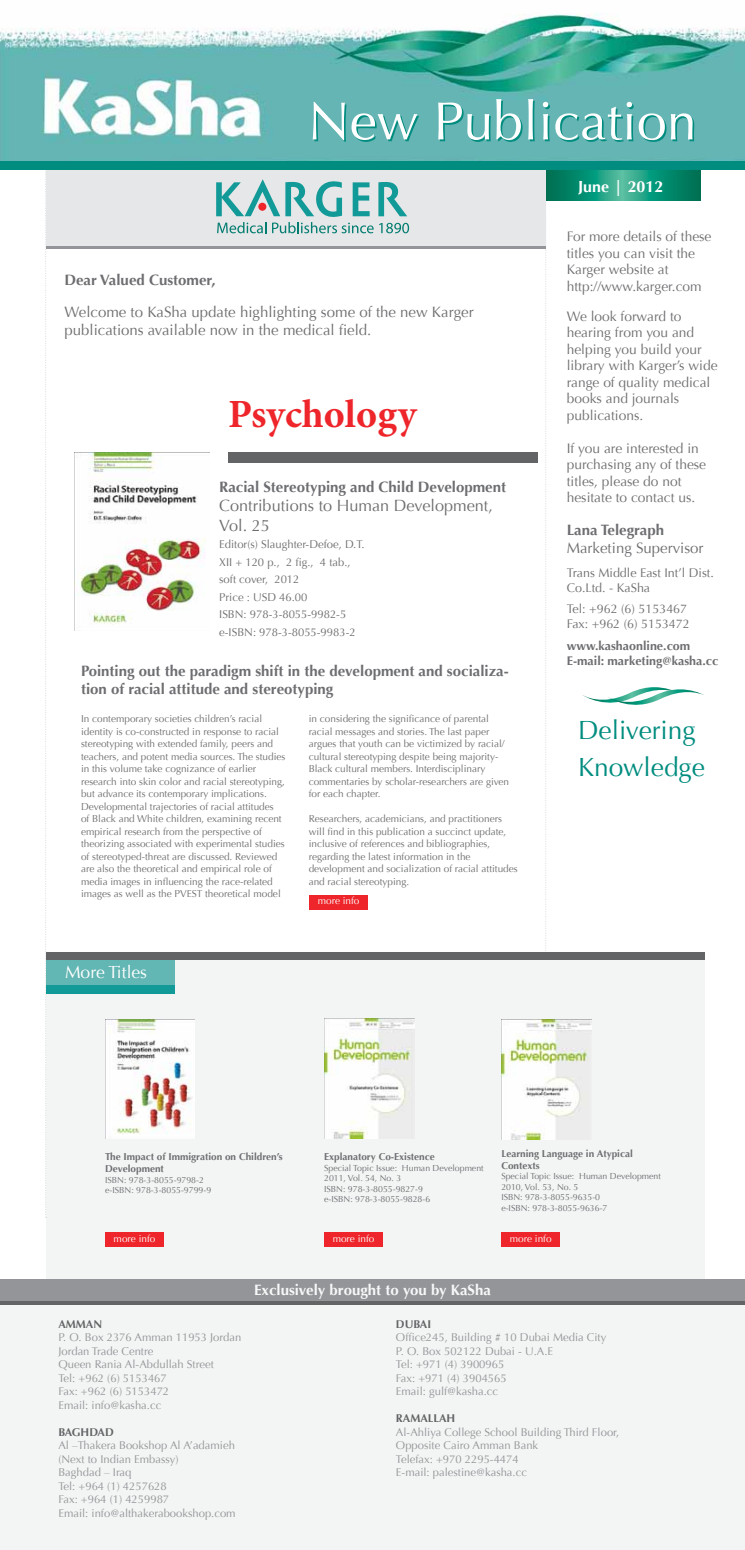
<style>
.page{position:relative;width:745px;height:1550px;background:#fff}
.page>*{position:absolute;margin:0;border:0;box-sizing:border-box;transform-origin:0 0}
.t1{font:53.75px "Optima";color:#fff}
.t2{font:700 40px "Minion Pro";color:#ee252a}
.t3{font:26.25px/36.6px "Optima";color:#008d7f}
.t4{font:17.5px "Optima";color:#fff}
.t5{font:16.25px/19.5px "Optima";color:#6d6e71}
.t6{font:700 16px "Optima";color:#fff}
.t7{font:700 15px "Optima";color:#6d6e71}
.t8{font:15px/18px "Optima";color:#6d6e71}
.t9{font:700 15px "Optima";color:#f8f8f9}
.t10{font:13.75px/16.5px "Optima";color:#6d6e71}
.t11{font:12.5px/15px "Optima";color:#6d6e71}
.t12{font:700 12.5px/15px "Optima";color:#6d6e71}
.t13{font:11.25px/13.5px "Optima";color:#939598}
.t14{font:11.25px/17.5px "Optima";color:#6d6e71}
.t15{font:700 11.25px "Optima";color:#636466}
.t16{font:700 11.25px "Optima";letter-spacing:-.02em;color:#636466}
.t17{font:10px/12.5px "Optima";color:#6d6e71}
.t18{font:700 10px/12px "Optima";color:#6d6e71}
.t19{font:10px "Optima";color:#fff}
.t20{font:8.75px/10.5px "Optima";color:#6d6e71}
</style>
<div class="page">
<div style="left:46px;top:960px;width:658px;height:346px;background:#f3f4f4"></div>
<img style="left:0;top:14px;width:744px;height:147px">
<svg style="left:545px;top:200px;width:1px;height:751px"></svg>
<svg style="left:45px;top:172px;width:2px;height:1046px"></svg>
<svg style="left:545px;top:170px;width:154px;height:30px"></svg>
<div style="left:46px;top:170px;width:499px;height:77px;background:#e6e7e8"></div>
<svg style="left:216px;top:179px;width:193px;height:54px"></svg>
<hr style="left:46px;top:247px;width:499px;height:2px;background:#939598">
<div style="left:0;top:161px;width:744px;height:9px;background:#008d7f"></div>
<div style="left:46px;top:960px;width:129px;height:25px;background:#62b6b3"></div>
<div style="left:46px;top:985px;width:129px;height:9px;background:#119a97"></div>
<svg style="left:582px;top:687px;width:122px;height:18px"></svg>
<div style="left:0;top:1305px;width:744px;height:245px;background:#f3f4f4"></div>
<div style="left:0;top:1280px;width:744px;height:25px;background:#939598"></div>
<hr style="left:0;top:1301px;width:744px;height:4px;background:#636466">
<div style="left:46px;top:952px;width:658px;height:7px;background:#636466"></div>
<div style="left:228px;top:452px;width:309px;height:10px;background:#636466"></div>
<img style="left:105px;top:1020px;width:89px;height:119px">
<div style="left:324px;top:1233px;width:58px;height:14px;background:#ee252a"></div>
<div style="left:105px;top:1233px;width:59px;height:14px;background:#ee252a"></div>
<img style="left:324px;top:1019px;width:90px;height:120px">
<div style="left:501px;top:1233px;width:58px;height:14px;background:#ee252a"></div>
<img style="left:501px;top:1020px;width:90px;height:120px">
<img style="left:75px;top:452px;width:134px;height:173px">
<div style="left:309px;top:895px;width:59px;height:14px;background:#ee252a"></div>
<h1 class="t1" style="left:307px;top:90px;width:390px">New Publication</h1>
<h3 class="t7" style="left:64px;top:271px;width:152px">Dear Valued Customer,</h3>
<h3 class="t8" style="left:64px;top:303px;width:410px">Welcome to KaSha update highlighting some of the new Karger publications available now in the medical field.</h3>
<h2 class="t2" style="left:228px;top:386px;width:190px">Psychology</h2>
<h3 class="t7" style="left:219px;top:478px;width:288px">Racial Stereotyping and Child Development</h3>
<h3 class="t5" style="left:219px;top:496px;width:275px">Contributions to Human Development,<br>Vol. 25</h3>
<p class="t14" style="left:219px;top:536px;width:147px">Editor s( ) Slaughter-Defoe D, .T.</p>
<p class="t14" style="left:219px;top:553px;width:133px">XII + 120 p 2., fig 4., tab.,</p>
<p class="t14" style="left:274px;top:571px;width:27px">2012</p>
<p class="t14" style="left:219px;top:571px;width:138px">soft cover,<br>Price : USD 46.00<br>ISBN: 978-3-8055-9982-5<br>-e ISBN: 978-3-8055-9983-2</p>
<h3 class="t7" style="left:81px;top:662px;width:429px">Pointing out the paradigm shift in the development and socializa-</h3>
<h3 class="t7" style="left:81px;top:680px;width:254px">tion of racial attitude and stereotyping</h3>
<p class="t17" style="left:81px;top:713px;width:206px">In contemporary societies children s’ racial identity is co-constructed in response to racial stereotyping with extended family, peers and teachers, and potent media sources. The studies in this volume take cognizance of earlier research into skin color and racial stereotyping, but advance its contemporary implications.<br>Developmental trajectories of racial attitudes<br>of Black and White children, examining recent empirical research from the perspective of theorizing associated with experimental studies of stereotyped-threat are discussed. Reviewed are also the theoretical and empirical role of media images in influencing the race-related images as well as the PVEST theoretical model</p>
<p class="t17" style="left:308px;top:713px;width:197px">in considering the significance of parental racial messages and stories. The last paper argues that youth can be victimized by racial/</p>
<p class="t17" style="left:308px;top:750px;width:191px">cultural stereotyping despite being majority-</p>
<p class="t17" style="left:308px;top:775px;width:202px">commentaries by scholar-researchers are given for each chapter.</p>
<p class="t17" style="left:308px;top:813px;width:210px">Researchers, academicians, and practitioners will find in this publication a succinct update, inclusive of references and bibliographies, regarding the latest information in the development and socialization of racial attitudes and racial stereotyping.</p>
<p class="t17" style="left:308px;top:763px;width:178px">Black cultural members. Interdisciplinary</p>
<p class="t19" style="left:317px;top:895px;width:43px">more info</p>
<h3 class="t4" style="left:65px;top:962px;width:84px">More Titles</h3>
<h3 class="t6" style="left:577px;top:178px;width:87px">June | 2012</h3>
<h3 class="t10" style="left:566px;top:229px;width:146px">For more details of these titles you can visit the<br>Karger website at http://www.karger.com</h3>
<h3 class="t10" style="left:566px;top:308px;width:152px">We look forward to hearing from you and helping you build your library with Karger s’ wide range of quality medical books and journals publications.</h3>
<h3 class="t10" style="left:566px;top:440px;width:141px">If you are interested in purchasing any of these titles, please do not hesitate to contact us.</h3>
<h3 class="t7" style="left:566px;top:522px;width:99px">Lana Telegraph</h3>
<h3 class="t8" style="left:566px;top:540px;width:138px">Marketing Supervisor</h3>
<p class="t11" style="left:566px;top:566px;width:148px">Trans Middle East Int l’ Dist.<br>Co.Ltd -. KaSha</p>
<p class="t11" style="left:566px;top:602px;width:124px">Tel: +962 (6) 5153467<br>Fax: +962 (6) 5153472</p>
<p class="t12" style="left:566px;top:638px;width:153px">www.kashaonline.com<br>-E mail: marketing@kasha.cc</p>
<h3 class="t3" style="left:577px;top:712px;width:128px">Delivering<br>Knowledge</h3>
<p class="t18" style="left:105px;top:1151px;width:179px">The Impact of Immigration on Children s’<br>Development</p>
<p class="t20" style="left:105px;top:1175px;width:108px">ISBN: 978-3-8055-9798-2<br>-e ISBN: 978-3-8055-9799-9</p>
<p class="t19" style="left:114px;top:1233px;width:43px">more info</p>
<p class="t18" style="left:324px;top:1151px;width:112px">Explanatory Co-Existence</p>
<p class="t20" style="left:402px;top:1163px;width:83px">Human Development</p>
<p class="t20" style="left:324px;top:1163px;width:108px">Special Topic Issue:<br>2011, Vol. 54, No 3.<br>ISBN: 978-3-8055-9827-9<br>-e ISBN: 978-3-8055-9828-6</p>
<p class="t19" style="left:332px;top:1233px;width:43px">more info</p>
<p class="t18" style="left:501px;top:1147px;width:133px">Learning Language in Atypical<br>Contexts</p>
<p class="t20" style="left:578px;top:1171px;width:83px">Human Development</p>
<p class="t20" style="left:501px;top:1171px;width:108px">Special Topic Issue:<br>2010, Vol. 53, No 5.<br>ISBN: 978-3-8055-9635-0<br>-e ISBN: 978-3-8055-9636-7</p>
<p class="t19" style="left:509px;top:1233px;width:43px">more info</p>
<h3 class="t9" style="left:254px;top:1281px;width:238px">Exclusively brought to you by KaSha</h3>
<p class="t15" style="left:58px;top:1318px;width:45px">AMMAN</p>
<p class="t13" style="left:58px;top:1331px;width:184px">O.P . Box 2376 Amman 11953 Jordan<br>Jordan Trade Centre<br>Queen Rania Al-Abdullah Street<br>Tel: +962 (6) 5153467<br>Fax: +962 (6) 5153472<br>Email: info@kasha.cc</p>
<p class="t16" style="left:58px;top:1426px;width:57px">BAGHDAD</p>
<p class="t13" style="left:58px;top:1439px;width:179px">Al –Thakera Bookshop Al ’A adamieh (Next to Indian Embassy(<br>Baghdad – Iraq<br>Tel: +964 (1) 4257628<br>Fax: +964 (1) 4259987<br>Email: info@althakerabookshop.com</p>
<p class="t15" style="left:395px;top:1318px;width:37px">DUBAI</p>
<p class="t13" style="left:395px;top:1331px;width:212px">Office245, Building # 10 Dubai Media City<br>O.P . Box 502122 Dubai U- A. E.<br>Tel: +971 (4) 3900965<br>Fax: +971 (4) 3904565<br>Email: gulf@kasha.cc</p>
<p class="t15" style="left:395px;top:1412px;width:61px">RAMALLAH</p>
<p class="t13" style="left:395px;top:1426px;width:225px">Al-Ahliya College School Building Third Floor,<br>Opposite Cairo Amman Bank<br>Telefax: +970 2295-4474<br>-E mail: palestine@kasha.cc</p>
</div>
